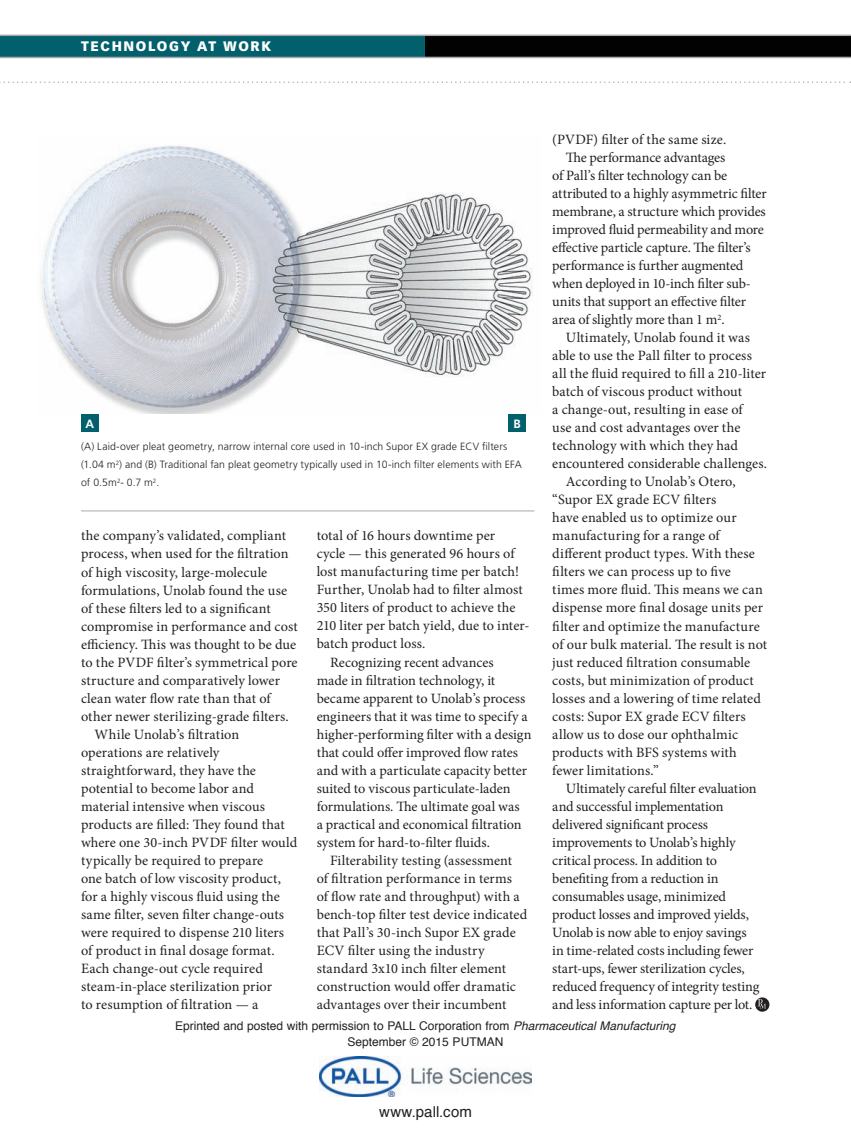
<style>
.page{position:relative;width:851px;height:1135px;background:#fff}
.page>*{position:absolute;margin:0;border:0;box-sizing:border-box;transform-origin:0 0}
.t1{font:15px "Helvetica";letter-spacing:.005em;color:#231f20}
.t2{font:14.25px "Minion Pro";color:#231f20}
.t3{font:14.25px "Minion Pro";letter-spacing:-.02em;color:#231f20}
.t4{font:900 13.5px "Vectora LT Std";letter-spacing:.12em;color:#fff}
.t5{font:12px/16.2px "Helvetica";color:#231f20;text-align:center}
.t6{font:700 12px "Frutiger LT Std";color:#fff}
.t7{font:300 10.5px/18px "Frutiger LT Std";letter-spacing:.01em;color:#231f20}
.s1{font-style:italic}
</style>
<div class="page">
<svg style="left:755px;top:997px;width:14px;height:14px"></svg>
<div style="left:425px;top:35px;width:426px;height:23px;background:#010201"></div>
<div style="left:0;top:35px;width:425px;height:23px;background:#01606b"></div>
<hr style="left:0;top:35px;width:851px;height:1px;background:#a8a9ad">
<hr style="left:0;top:57px;width:851px;height:1px;background:#a8a9ad">
<svg style="left:0;top:81px;width:851px;height:2px"></svg>
<img style="left:41px;top:145px;width:492px;height:269px">
<hr style="left:81px;top:510px;width:453px;height:1px;background:#a8a9ad">
<div style="left:81px;top:414px;width:18px;height:18px;background:#01606b"></div>
<div style="left:508px;top:414px;width:18px;height:18px;background:#01606b"></div>
<img style="left:320px;top:1056px;width:211px;height:40px">
<p class="t4" style="left:81px;top:38px;width:192px">TECHNOLOGY AT WORK</p>
<p class="t6" style="left:86px;top:416px;width:10px">A</p>
<p class="t6" style="left:513px;top:416px;width:9px">B</p>
<p class="t7" style="left:81px;top:438px;width:442px">(A) Laid-over pleat geometry, narrow internal core used in 10-inch Supor EX grade ECV filters (1.04 m<sup>2</sup>) and (B) Traditional fan pleat geometry typically used in 10-inch filter elements with EFA of 0.5m<sup>2</sup>- 0.7 m<sup>2</sup>.</p>
<p class="t2" style="left:81px;top:530px;width:206px">the company’s validated, compliant</p>
<p class="t2" style="left:81px;top:548px;width:209px">process, when used for the filtration</p>
<p class="t2" style="left:81px;top:566px;width:188px">of high viscosity, large-molecule</p>
<p class="t2" style="left:81px;top:584px;width:208px">formulations, Unolab found the use</p>
<p class="t2" style="left:81px;top:602px;width:191px">of these filters led to a significant</p>
<p class="t2" style="left:81px;top:620px;width:218px">compromise in performance and cost</p>
<p class="t2" style="left:81px;top:638px;width:216px">efficiency. This was thought to be due</p>
<p class="t2" style="left:81px;top:656px;width:218px">to the PVDF filter’s symmetrical pore</p>
<p class="t2" style="left:81px;top:674px;width:200px">structure and comparatively lower</p>
<p class="t2" style="left:81px;top:692px;width:191px">clean water flow rate than that of</p>
<p class="t2" style="left:81px;top:710px;width:209px">other newer sterilizing-grade filters.</p>
<p class="t2" style="left:95px;top:728px;width:146px">While Unolab’s filtration</p>
<p class="t2" style="left:81px;top:746px;width:140px">operations are relatively</p>
<p class="t2" style="left:81px;top:764px;width:176px">straightforward, they have the</p>
<p class="t2" style="left:81px;top:782px;width:174px">potential to become labor and</p>
<p class="t2" style="left:81px;top:800px;width:185px">material intensive when viscous</p>
<p class="t2" style="left:81px;top:818px;width:205px">products are filled: They found that</p>
<p class="t2" style="left:81px;top:836px;width:218px">where one 30-inch PVDF filter would</p>
<p class="t2" style="left:81px;top:854px;width:184px">typically be required to prepare</p>
<p class="t2" style="left:81px;top:872px;width:201px">one batch of low viscosity product,</p>
<p class="t2" style="left:81px;top:890px;width:200px">for a highly viscous fluid using the</p>
<p class="t2" style="left:81px;top:908px;width:205px">same filter, seven filter change-outs</p>
<p class="t2" style="left:81px;top:926px;width:204px">were required to dispense 210 liters</p>
<p class="t2" style="left:81px;top:944px;width:195px">of product in final dosage format.</p>
<p class="t2" style="left:81px;top:962px;width:183px">Each change-out cycle required</p>
<p class="t2" style="left:81px;top:980px;width:192px">steam-in-place sterilization prior</p>
<p class="t2" style="left:81px;top:998px;width:179px">to resumption of filtration — a</p>
<p class="t2" style="left:317px;top:530px;width:180px">total of 16 hours downtime per</p>
<p class="t2" style="left:317px;top:548px;width:199px">cycle — this generated 96 hours of</p>
<p class="t2" style="left:317px;top:566px;width:204px">lost manufacturing time per batch!</p>
<p class="t2" style="left:317px;top:584px;width:208px">Further, Unolab had to filter almost</p>
<p class="t2" style="left:317px;top:602px;width:200px">350 liters of product to achieve the</p>
<p class="t2" style="left:317px;top:620px;width:214px">210 liter per batch yield, due to inter-</p>
<p class="t2" style="left:317px;top:638px;width:110px">batch product loss.</p>
<p class="t2" style="left:330px;top:656px;width:165px">Recognizing recent advances</p>
<p class="t2" style="left:317px;top:674px;width:180px">made in filtration technology, it</p>
<p class="t2" style="left:317px;top:692px;width:210px">became apparent to Unolab’s process</p>
<p class="t2" style="left:317px;top:710px;width:213px">engineers that it was time to specify a</p>
<p class="t2" style="left:317px;top:728px;width:216px">higher-performing filter with a design</p>
<p class="t2" style="left:317px;top:746px;width:203px">that could offer improved flow rates</p>
<p class="t2" style="left:317px;top:764px;width:212px">and with a particulate capacity better</p>
<p class="t2" style="left:317px;top:782px;width:195px">suited to viscous particulate-laden</p>
<p class="t2" style="left:317px;top:800px;width:204px">formulations. The ultimate goal was</p>
<p class="t2" style="left:317px;top:818px;width:206px">a practical and economical filtration</p>
<p class="t2" style="left:317px;top:836px;width:175px">system for hard-to-filter fluids.</p>
<p class="t2" style="left:330px;top:854px;width:183px">Filterability testing (assessment</p>
<p class="t2" style="left:317px;top:872px;width:197px">of filtration performance in terms</p>
<p class="t2" style="left:317px;top:890px;width:205px">of flow rate and throughput) with a</p>
<p class="t2" style="left:317px;top:908px;width:212px">bench-top filter test device indicated</p>
<p class="t2" style="left:317px;top:926px;width:201px">that Pall’s 30-inch Supor EX grade</p>
<p class="t2" style="left:317px;top:944px;width:169px">ECV filter using the industry</p>
<p class="t2" style="left:317px;top:962px;width:191px">standard 3x10 inch filter element</p>
<p class="t2" style="left:317px;top:980px;width:201px">construction would offer dramatic</p>
<p class="t2" style="left:317px;top:998px;width:191px">advantages over their incumbent</p>
<p class="t2" style="left:552px;top:134px;width:176px">(PVDF) filter of the same size.</p>
<p class="t2" style="left:566px;top:152px;width:161px">The performance advantages</p>
<p class="t2" style="left:552px;top:170px;width:176px">of Pall’s filter technology can be</p>
<p class="t2" style="left:552px;top:188px;width:216px">attributed to a highly asymmetric filter</p>
<p class="t2" style="left:552px;top:206px;width:215px">membrane, a structure which provides</p>
<p class="t3" style="left:552px;top:224px;width:213px">improved fluid permeability and more</p>
<p class="t2" style="left:552px;top:242px;width:200px">effective particle capture. The filter’s</p>
<p class="t2" style="left:552px;top:260px;width:193px">performance is further augmented</p>
<p class="t2" style="left:552px;top:278px;width:200px">when deployed in 10-inch filter sub-</p>
<p class="t2" style="left:552px;top:296px;width:195px">units that support an effective filter</p>
<p class="t2" style="left:552px;top:314px;width:174px">area of slightly more than 1 m<sup>2</sup>.</p>
<p class="t2" style="left:566px;top:332px;width:186px">Ultimately, Unolab found it was</p>
<p class="t2" style="left:552px;top:350px;width:201px">able to use the Pall filter to process</p>
<p class="t2" style="left:552px;top:368px;width:215px">all the fluid required to fill a 210-liter</p>
<p class="t2" style="left:552px;top:386px;width:191px">batch of viscous product without</p>
<p class="t2" style="left:552px;top:404px;width:192px">a change-out, resulting in ease of</p>
<p class="t2" style="left:552px;top:422px;width:190px">use and cost advantages over the</p>
<p class="t2" style="left:552px;top:440px;width:187px">technology with which they had</p>
<p class="t2" style="left:552px;top:458px;width:216px">encountered considerable challenges.</p>
<p class="t2" style="left:566px;top:476px;width:171px">According to Unolab’s Otero,</p>
<p class="t2" style="left:552px;top:494px;width:165px">“Supor EX grade ECV filters</p>
<p class="t2" style="left:552px;top:512px;width:186px">have enabled us to optimize our</p>
<p class="t2" style="left:552px;top:530px;width:169px">manufacturing for a range of</p>
<p class="t2" style="left:552px;top:548px;width:204px">different product types. With these</p>
<p class="t2" style="left:552px;top:566px;width:180px">filters we can process up to five</p>
<p class="t2" style="left:552px;top:584px;width:212px">times more fluid. This means we can</p>
<p class="t2" style="left:552px;top:602px;width:212px">dispense more final dosage units per</p>
<p class="t2" style="left:552px;top:620px;width:209px">filter and optimize the manufacture</p>
<p class="t2" style="left:552px;top:638px;width:216px">of our bulk material. The result is not</p>
<p class="t2" style="left:552px;top:656px;width:199px">just reduced filtration consumable</p>
<p class="t2" style="left:552px;top:674px;width:203px">costs, but minimization of product</p>
<p class="t2" style="left:552px;top:692px;width:210px">losses and a lowering of time related</p>
<p class="t2" style="left:552px;top:710px;width:195px">costs: Supor EX grade ECV filters</p>
<p class="t2" style="left:552px;top:728px;width:187px">allow us to dose our ophthalmic</p>
<p class="t2" style="left:552px;top:746px;width:186px">products with BFS systems with</p>
<p class="t2" style="left:552px;top:764px;width:108px">fewer limitations.”</p>
<p class="t2" style="left:566px;top:782px;width:192px">Ultimately careful filter evaluation</p>
<p class="t2" style="left:552px;top:800px;width:173px">and successful implementation</p>
<p class="t2" style="left:552px;top:818px;width:157px">delivered significant process</p>
<p class="t3" style="left:552px;top:836px;width:185px">improvements to Unolab’s highly</p>
<p class="t2" style="left:552px;top:854px;width:166px">critical process. In addition to</p>
<p class="t3" style="left:552px;top:872px;width:168px">benefiting from a reduction in</p>
<p class="t2" style="left:552px;top:890px;width:175px">consumables usage, minimized</p>
<p class="t3" style="left:552px;top:908px;width:198px">product losses and improved yields,</p>
<p class="t3" style="left:552px;top:926px;width:196px">Unolab is now able to enjoy savings</p>
<p class="t2" style="left:552px;top:944px;width:202px">in time-related costs including fewer</p>
<p class="t2" style="left:552px;top:962px;width:194px">start-ups, fewer sterilization cycles,</p>
<p class="t2" style="left:552px;top:980px;width:209px">reduced frequency of integrity testing</p>
<p class="t3" style="left:552px;top:998px;width:202px">and less information capture per lot.</p>
<p class="t5" style="left:175px;top:1018px;width:502px">Eprinted and posted with permission to PALL Corporation from <span class="s1">Pharmaceutical Manufacturing<br></span>September © 2015 PUTMAN</p>
<p class="t1" style="left:379px;top:1105px;width:94px">www.pall.com</p>
</div>
